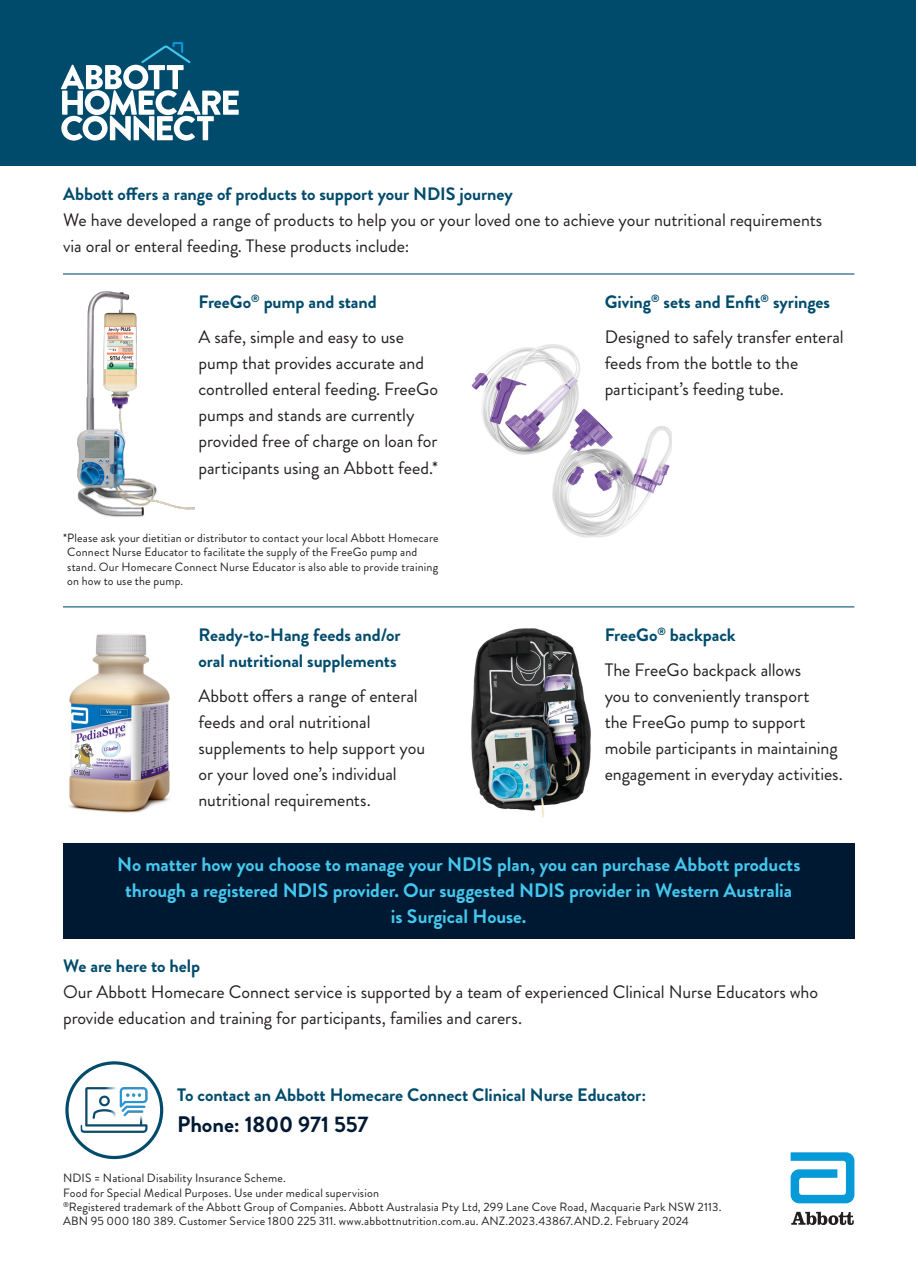
<style>
.page{position:relative;width:918px;height:1288px;background:#fff}
.page>*{position:absolute;margin:0;border:0;box-sizing:border-box;transform-origin:0 0}
.t1{font:700 22.5px "Brandon Grotesque";letter-spacing:-.005em;color:#001932}
.t2{font:700 19.5px "Brandon Grotesque";letter-spacing:-.005em;color:#44c7ee}
.t3{font:18px/26.1px "Brandon Grotesque";letter-spacing:-.005em;color:#231f20}
.t4{font:700 18px/26.1px "Brandon Grotesque";letter-spacing:-.005em;color:#004b6c}
.t5{font:12px/14.4px "Brandon Grotesque";letter-spacing:.015em;color:#231f20}
</style>
<div class="page">
<div style="left:0;top:0;width:915px;height:166px;background:#004b6c"></div>
<svg style="left:61px;top:42px;width:178px;height:99px"></svg>
<img style="left:471px;top:344px;width:200px;height:194px">
<img style="left:77px;top:291px;width:117px;height:226px">
<img style="left:69px;top:634px;width:101px;height:179px">
<img style="left:471px;top:628px;width:120px;height:189px">
<hr style="left:63px;top:273px;width:791px;height:1px;background:#004b6c">
<hr style="left:63px;top:606px;width:791px;height:1px;background:#004b6c">
<img style="left:81px;top:1076px;width:67px;height:68px">
<div style="left:65px;top:1061px;width:98px;height:98px;border:3px solid #004b6c;border-radius:50%"></div>
<svg style="left:790px;top:1152px;width:64px;height:51px"></svg>
<svg style="left:791px;top:1212px;width:62px;height:13px"></svg>
<div style="left:63px;top:843px;width:791px;height:95px;background:#001932"></div>
<p class="t4" style="left:63px;top:181px;width:451px">Abbott offers a range of products to support your NDIS journey</p>
<p class="t3" style="left:63px;top:207px;width:760px">We have developed a range of products to help you or your loved one to achieve your nutritional requirements via oral or enteral feeding. These products include:</p>
<p class="t4" style="left:198px;top:289px;width:180px">FreeGo<sup>®</sup> pump and stand</p>
<p class="t3" style="left:198px;top:324px;width:241px">A safe, simple and easy to use pump that provides accurate and controlled enteral feeding. FreeGo pumps and stands are currently provided free of charge on loan for participants using an Abbott feed.*</p>
<p class="t5" style="left:67px;top:531px;width:373px;text-indent:-4px">*Please ask your dietitian or distributor to contact your local Abbott Homecare Connect Nurse Educator to facilitate the supply of the FreeGo pump and stand. Our Homecare Connect Nurse Educator is also able to provide training on how to use the pump.</p>
<p class="t4" style="left:198px;top:622px;width:204px">Ready-to-Hang feeds and/or oral nutritional supplements</p>
<p class="t3" style="left:198px;top:683px;width:228px">Abbott offers a range of enteral feeds and oral nutritional supplements to help support you or your loved one’s individual nutritional requirements.</p>
<p class="t4" style="left:604px;top:289px;width:227px">Giving<sup>®</sup> sets and Enfit<sup>®</sup> syringes</p>
<p class="t3" style="left:604px;top:324px;width:240px">Designed to safely transfer enteral feeds from the bottle to the participant’s feeding tube.</p>
<p class="t4" style="left:604px;top:622px;width:132px">FreeGo<sup>®</sup> backpack</p>
<p class="t3" style="left:604px;top:657px;width:240px">The FreeGo backpack allows<br>you to conveniently transport<br>the FreeGo pump to support mobile participants in maintaining engagement in everyday activities.</p>
<p class="t2" style="left:117px;top:851px;width:684px">No matter how you choose to manage your NDIS plan, you can purchase Abbott products</p>
<p class="t2" style="left:125px;top:877px;width:668px">through a registered NDIS provider. Our suggested NDIS provider in Western Australia</p>
<p class="t2" style="left:391px;top:903px;width:137px">is Surgical House.</p>
<p class="t4" style="left:63px;top:953px;width:139px">We are here to help</p>
<p class="t3" style="left:63px;top:979px;width:756px">Our Abbott Homecare Connect service is supported by a team of experienced Clinical Nurse Educators who provide education and training for participants, families and carers.</p>
<p class="t4" style="left:177px;top:1082px;width:470px">To contact an Abbott Homecare Connect Clinical Nurse Educator:</p>
<p class="t1" style="left:177px;top:1108px;width:192px">Phone: 1800 971 557</p>
<p class="t5" style="left:63px;top:1171px;width:224px">NDIS = National Disability Insurance Scheme.</p>
<p class="t5" style="left:63px;top:1185px;width:317px">Food for Special Medical Purposes. Use under medical supervision</p>
<p class="t5" style="left:63px;top:1200px;width:659px"><sup>®</sup>Registered trademark of the Abbott Group of Companies. Abbott Australasia Pty Ltd, 299 Lane Cove Road, Macquarie Park NSW 2113.<br>ABN 95 000 180 389. Customer Service 1800 225 311. www.abbottnutrition.com.au. ANZ.2023.43867.AND.2. February 2024</p>
</div>
